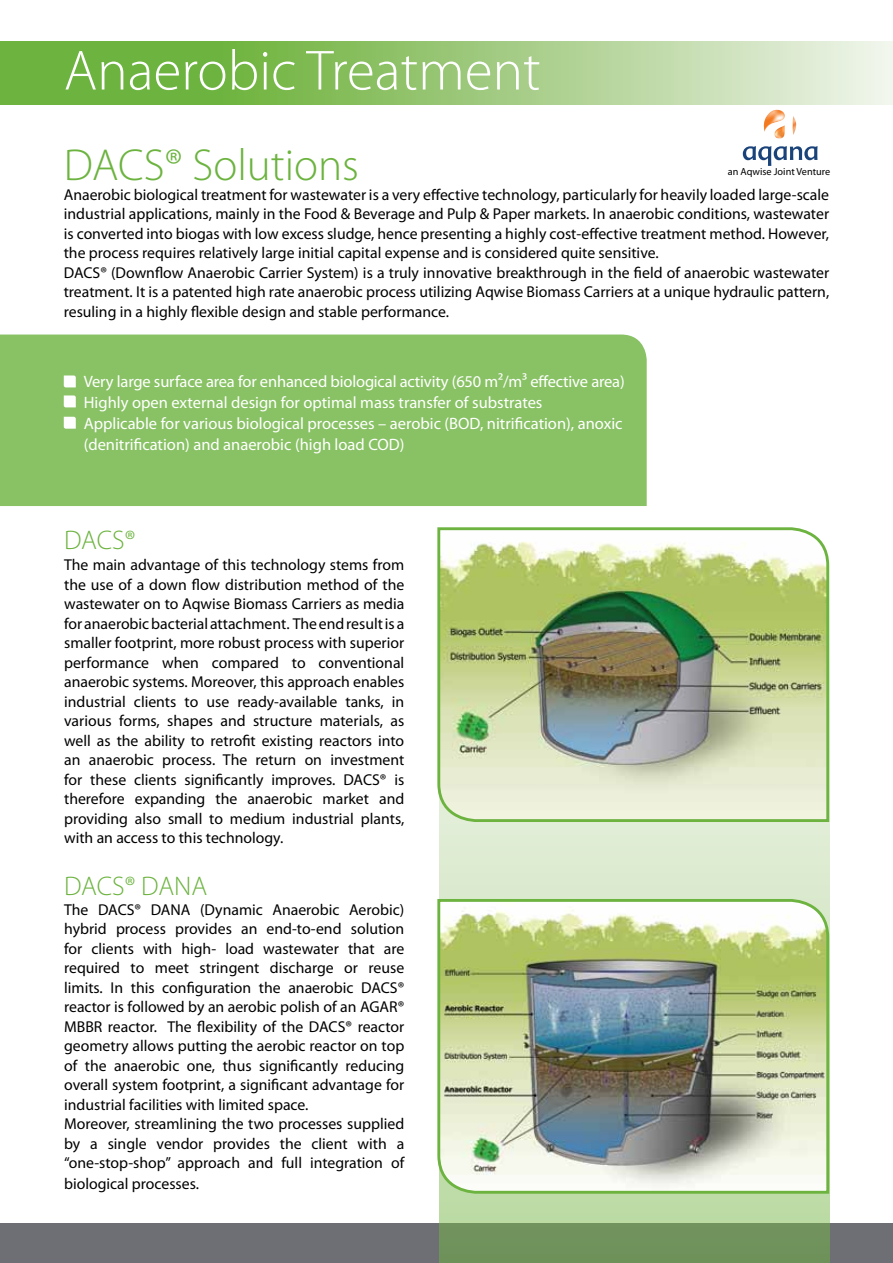
<style>
.page{position:relative;width:893px;height:1263px;background:#fff}
.page>*{position:absolute;margin:0;border:0;box-sizing:border-box;transform-origin:0 0}
.t1{font:300 57px "Myriad Pro";color:#fff}
.t2{font:300 45px "Myriad Pro";color:#6cb33f}
.t3{font:300 27px "Myriad Pro";letter-spacing:-.01em;color:#6cb33f}
.t4{font:16.5px/21px "Myriad Pro";color:#fff}
.t5{font:15.75px/19.5px "Myriad Pro";color:#000}
.t6{font:10.2px "Myriad Pro";color:#000}
</style>
<div class="page">
<div style="left:0;top:334px;width:647px;height:172px;background:#89c265"></div>
<div style="left:0;top:1223px;width:893px;height:40px;background:#6e6f74"></div>
<svg style="left:439px;top:823px;width:390px;height:440px;background:#b8cfa7"></svg>
<img style="left:437px;top:527px;width:393px;height:296px">
<img style="left:437px;top:897px;width:393px;height:298px">
<svg style="left:0;top:42px;width:893px;height:63px;background:#9dca7d"></svg>
<svg style="left:64px;top:375px;width:12px;height:12px"></svg>
<svg style="left:64px;top:395px;width:12px;height:12px"></svg>
<svg style="left:64px;top:417px;width:12px;height:12px"></svg>
<svg style="left:743px;top:146px;width:75px;height:20px"></svg>
<img style="left:793px;top:116px;width:3px;height:19px">
<svg style="left:775px;top:132px;width:10px;height:6px"></svg>
<img style="left:764px;top:110px;width:21px;height:22px">
<h1 class="t1" style="left:64px;top:39px;width:478px">Anaerobic Treatment</h1>
<h2 class="t2" style="left:64px;top:141px;width:297px">DACS® Solutions</h2>
<p class="t5" style="left:64px;top:185px;width:767px">Anaerobic biological treatment for wastewater is a very effective technology, particularly for heavily loaded large-scale industrial applications, mainly in the Food &amp; Beverage and Pulp &amp; Paper markets. In anaerobic conditions, wastewater is converted into biogas with low excess sludge, hence presenting a highly cost-effective treatment method. However, the process requires relatively large initial capital expense and is considered quite sensitive.<br>DACS® (Downflow Anaerobic Carrier System) is a truly innovative breakthrough in the field of anaerobic wastewater treatment. It is a patented high rate anaerobic process utilizing Aqwise Biomass Carriers at a unique hydraulic pattern, resuling in a highly flexible design and stable performance.</p>
<p class="t6" style="left:728px;top:166px;width:104px">an Aqwise Joint Venture</p>
<p class="t4" style="left:84px;top:371px;width:543px">Very large surface area for enhanced biological activity (650 m²/m³ effective area)<br>Highly open external design for optimal mass transfer of substrates<br>Applicable for various biological processes – aerobic (BOD, nitrification), anoxic (denitrification) and anaerobic (high load COD)</p>
<h3 class="t3" style="left:64px;top:526px;width:73px">DACS®</h3>
<p class="t5" style="left:64px;top:556px;width:342px;text-align:justify">The main advantage of this technology stems from the use of a down flow distribution method of the wastewater on to Aqwise Biomass Carriers as media for anaerobic bacterial attachment. The end result is a smaller footprint, more robust process with superior performance when compared to conventional anaerobic systems. Moreover, this approach enables industrial clients to use ready-available tanks, in various forms, shapes and structure materials, as well as the ability to retrofit existing reactors into an anaerobic process. The return on investment for these clients significantly improves. DACS® is therefore expanding the anaerobic market and providing also small to medium industrial plants, with an access to this technology.</p>
<h3 class="t3" style="left:64px;top:871px;width:145px">DACS® DANA</h3>
<p class="t5" style="left:64px;top:900px;width:342px">The DACS® DANA (Dynamic Anaerobic Aerobic) hybrid process provides an end-to-end solution for clients with high- load wastewater that are required to meet stringent discharge or reuse limits. In this configuration the anaerobic DACS® reactor is followed by an aerobic polish of an AGAR® MBBR reactor. The flexibility of the DACS® reactor geometry allows putting the aerobic reactor on top of the anaerobic one, thus significantly reducing overall system footprint, a significant advantage for industrial facilities with limited space.<br>Moreover, streamlining the two processes supplied by a single vendor provides the client with a “one-stop-shop” approach and full integration of</p>
<p class="t5" style="left:64px;top:1175px;width:136px">biological processes.</p>
</div>
